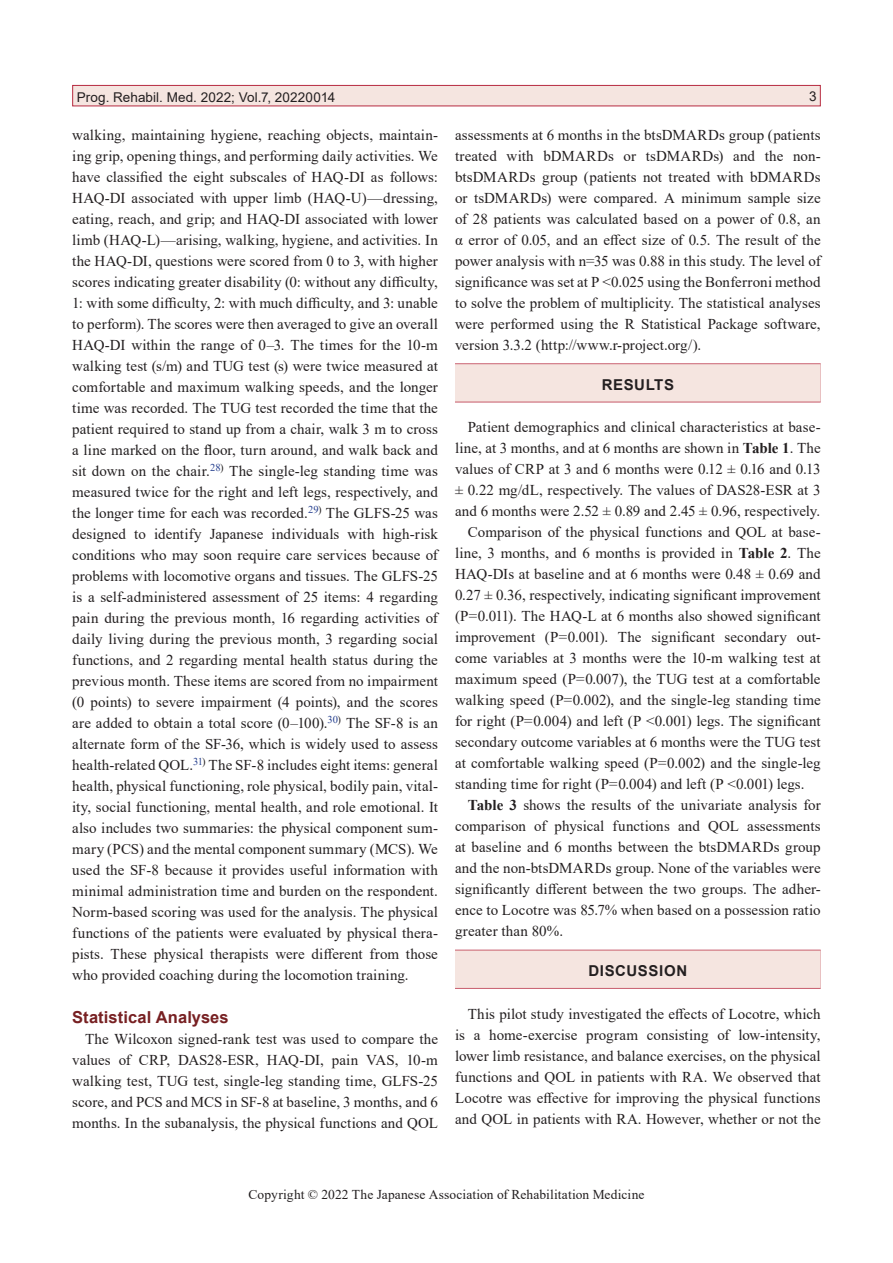
<style>
.page{position:relative;width:893px;height:1263px;background:#fff}
.page>*{position:absolute;margin:0;border:0;box-sizing:border-box;transform-origin:0 0}
.t1{font:700 16.5px "Arial";letter-spacing:.005em;color:#772022}
.t2{font:15px/21px "Times New Roman";letter-spacing:.005em;color:#231f20;text-align:justify}
.t3{font:700 15px "Arial";letter-spacing:.04em;color:#231f20}
.t4{font:13.5px "Times New Roman";letter-spacing:.005em;color:#231f20}
.t5{font:13.5px "Arial";letter-spacing:.01em;color:#231f20}
.s1{font-weight:700}
</style>
<div class="page">
<div style="left:455px;top:363px;width:366px;height:39px;background:#d58490"></div>
<div style="left:455px;top:364px;width:366px;height:38px;background:#f5e5e0"></div>
<div style="left:455px;top:950px;width:366px;height:39px;background:#cb6877"></div>
<div style="left:455px;top:950px;width:366px;height:38px;background:#f5e5e0"></div>
<div style="left:72px;top:85px;width:749px;height:21px;background:#f5e5e0;border:1px solid #b72b40"></div>
<p class="t5" style="left:77px;top:88px;width:260px">Prog. Rehabil. Med. 2022; Vol.7, 20220014</p>
<p class="t5" style="left:809px;top:87px;width:9px">3</p>
<p class="t2" style="left:72px;top:124px;width:367px">walking, maintaining hygiene, reaching objects, maintain&shy;ing grip, opening things, and performing daily activities. We have classified the eight subscales of HAQ-DI as follows:<br>HAQ-DI associated with upper limb (HAQ-U)—dressing, eating, reach, and grip; and HAQ-DI associated with lower limb (HAQ-L)—arising, walking, hygiene, and activities. In the HAQ-DI, questions were scored from 0 to 3, with higher scores indicating greater disability (0: without any difficulty, 1: with some difficulty, 2: with much difficulty, and 3: unable to perform). The scores were then averaged to give an overall HAQ-DI within the range of 0–3. The times for the 10-m walking test (s/m) and TUG test (s) were twice measured at comfortable and maximum walking speeds, and the longer time was recorded. The TUG test recorded the time that the patient required to stand up from a chair, walk 3 m to cross a line marked on the floor, turn around, and walk back and sit down on the chair.<sup>28</sup><sup>)</sup> The single-leg standing time was measured twice for the right and left legs, respectively, and the longer time for each was recorded.<sup>29</sup><sup>)</sup> The GLFS-25 was designed to identify Japanese individuals with high-risk conditions who may soon require care services because of problems with locomotive organs and tissues. The GLFS-25 is a self-administered assessment of 25 items: 4 regarding pain during the previous month, 16 regarding activities of daily living during the previous month, 3 regarding social functions, and 2 regarding mental health status during the previous month. These items are scored from no impairment (0 points) to severe impairment (4 points), and the scores are added to obtain a total score (0–100).<sup>30</sup><sup>)</sup> The SF-8 is an alternate form of the SF-36, which is widely used to assess health-related QOL.<sup>31</sup><sup>)</sup> The SF-8 includes eight items: general health, physical functioning, role physical, bodily pain, vital&shy;ity, social functioning, mental health, and role emotional. It also includes two summaries: the physical component sum&shy;mary (PCS) and the mental component summary (MCS). We used the SF-8 because it provides useful information with minimal administration time and burden on the respondent.<br>Norm-based scoring was used for the analysis. The physical functions of the patients were evaluated by physical thera&shy;pists. These physical therapists were different from those who provided coaching during the locomotion training.</p>
<p class="t1" style="left:72px;top:1005px;width:158px">Statistical Analyses</p>
<p class="t2" style="left:72px;top:1028px;width:367px;text-indent:13px">The Wilcoxon signed-rank test was used to compare the values of CRP, DAS28-ESR, HAQ-DI, pain VAS, 10-m walking test, TUG test, single-leg standing time, GLFS-25 score, and PCS and MCS in SF-8 at baseline, 3 months, and 6 months. In the subanalysis, the physical functions and QOL</p>
<p class="t2" style="left:455px;top:124px;width:367px">assessments at 6 months in the btsDMARDs group (patients treated with bDMARDs or tsDMARDs) and the non&shy;btsDMARDs group (patients not treated with bDMARDs or tsDMARDs) were compared. A minimum sample size of 28 patients was calculated based on a power of 0.8, an α error of 0.05, and an effect size of 0.5. The result of the power analysis with n=35 was 0.88 in this study. The level of significance was set at P &lt;0.025 using the Bonferroni method to solve the problem of multiplicity. The statistical analyses were performed using the R Statistical Package software, version 3.3.2 (http://www.r-project.org/).</p>
<p class="t3" style="left:602px;top:374px;width:74px">RESULTS</p>
<p class="t2" style="left:468px;top:416px;width:354px">Patient demographics and clinical characteristics at base-</p>
<p class="t2" style="left:455px;top:437px;width:367px">line, at 3 months, and at 6 months are shown in <span class="s1">Table 1</span>. The</p>
<p class="t2" style="left:455px;top:458px;width:367px">values of CRP at 3 and 6 months were 0.12 ± 0.16 and 0.13</p>
<p class="t2" style="left:455px;top:479px;width:367px">± 0.22 mg/dL, respectively. The values of DAS28-ESR at 3</p>
<p class="t2" style="left:455px;top:500px;width:367px">and 6 months were 2.52 ± 0.89 and 2.45 ± 0.96, respectively.</p>
<p class="t2" style="left:468px;top:521px;width:354px">Comparison of the physical functions and QOL at base-</p>
<p class="t2" style="left:455px;top:542px;width:367px">line, 3 months, and 6 months is provided in <span class="s1">Table 2</span>. The</p>
<p class="t2" style="left:455px;top:563px;width:367px">HAQ-DIs at baseline and at 6 months were 0.48 ± 0.69 and</p>
<p class="t2" style="left:455px;top:584px;width:367px">0.27 ± 0.36, respectively, indicating significant improvement</p>
<p class="t2" style="left:455px;top:605px;width:367px">(P=0.011). The HAQ-L at 6 months also showed significant</p>
<p class="t2" style="left:455px;top:626px;width:367px">improvement (P=0.001). The significant secondary out-</p>
<p class="t2" style="left:455px;top:647px;width:367px">come variables at 3 months were the 10-m walking test at</p>
<p class="t2" style="left:455px;top:668px;width:367px">maximum speed (P=0.007), the TUG test at a comfortable</p>
<p class="t2" style="left:455px;top:689px;width:367px">walking speed (P=0.002), and the single-leg standing time</p>
<p class="t2" style="left:455px;top:710px;width:367px">for right (P=0.004) and left (P &lt;0.001) legs. The significant</p>
<p class="t2" style="left:455px;top:731px;width:367px">secondary outcome variables at 6 months were the TUG test</p>
<p class="t2" style="left:455px;top:752px;width:367px">at comfortable walking speed (P=0.002) and the single-leg</p>
<p class="t2" style="left:455px;top:773px;width:351px">standing time for right (P=0.004) and left (P &lt;0.001) legs.</p>
<p class="t2" style="left:468px;top:794px;width:354px"><span class="s1">Table 3</span> shows the results of the univariate analysis for</p>
<p class="t2" style="left:455px;top:815px;width:367px">comparison of physical functions and QOL assessments</p>
<p class="t2" style="left:455px;top:836px;width:367px">at baseline and 6 months between the btsDMARDs group</p>
<p class="t2" style="left:455px;top:857px;width:367px">and the non-btsDMARDs group. None of the variables were</p>
<p class="t2" style="left:455px;top:878px;width:367px">significantly different between the two groups. The adher-</p>
<p class="t2" style="left:455px;top:899px;width:367px">ence to Locotre was 85.7% when based on a possession ratio</p>
<p class="t2" style="left:455px;top:920px;width:110px">greater than 80%.</p>
<p class="t3" style="left:588px;top:960px;width:100px">DISCUSSION</p>
<p class="t2" style="left:455px;top:1002px;width:367px;text-indent:13px">This pilot study investigated the effects of Locotre, which is a home-exercise program consisting of low-intensity, lower limb resistance, and balance exercises, on the physical functions and QOL in patients with RA. We observed that Locotre was effective for improving the physical functions and QOL in patients with RA. However, whether or not the</p>
<p class="t4" style="left:248px;top:1185px;width:397px">Copyright © 2022 The Japanese Association of Rehabilitation Medicine</p>
</div>
